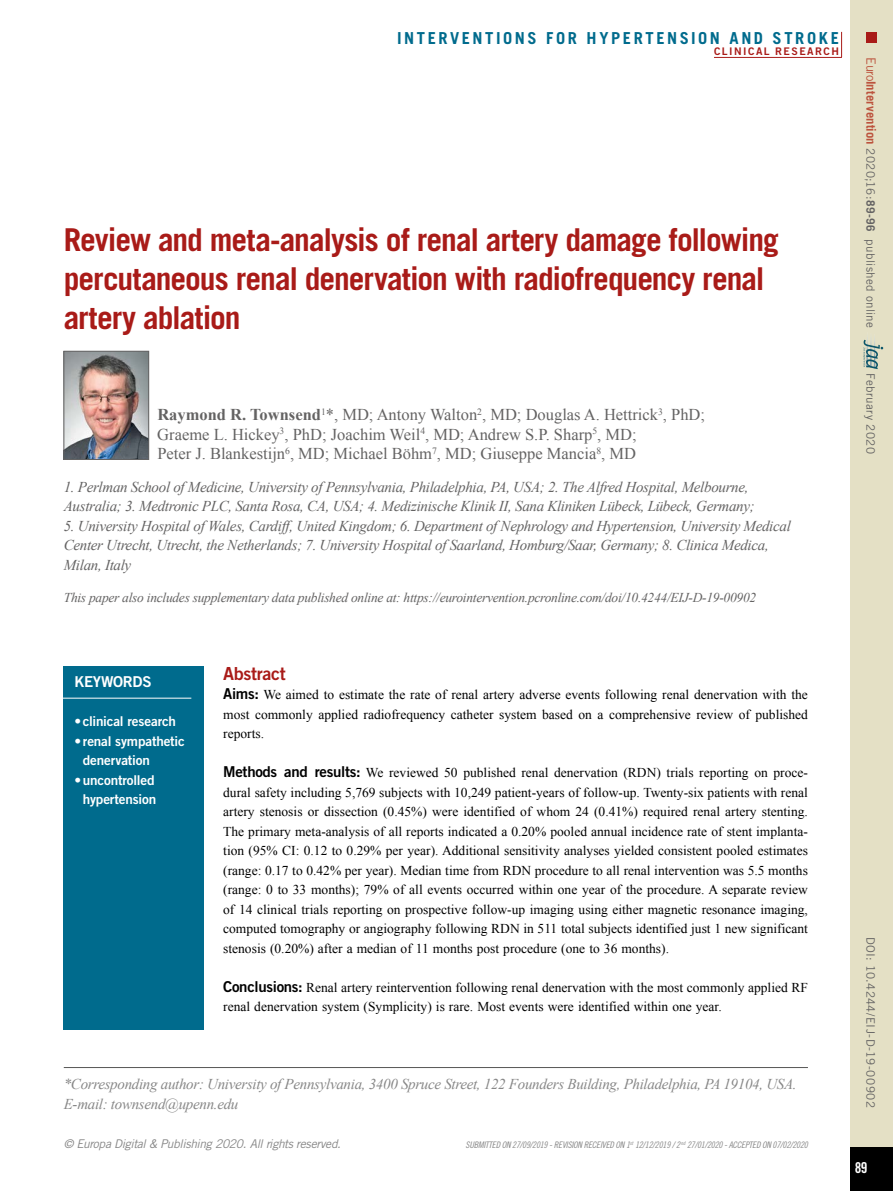
<style>
.page{position:relative;width:893px;height:1191px;background:#fff}
.page>*{position:absolute;margin:0;border:0;box-sizing:border-box;transform-origin:0 0}
.t1{font:700 31.5px/39px "Trade Gothic LT Std";letter-spacing:-.035em;color:#a91b18}
.t2{font:18px "Trade Gothic LT Std Bd 2";letter-spacing:-.02em;color:#a91b18}
.t3{font:16.5px/19.5px "Times New Roman";color:#646363}
.t4{font:700 16.5px "Trade Gothic LT Std";letter-spacing:.155em;color:#006b8d}
.t5{font:italic 15px/19.5px "Times New Roman";letter-spacing:-.02em;color:#646363}
.t6{font:italic 15px/19.5px "Times New Roman";letter-spacing:-.02em;color:#878787}
.t7{font:15px "Trade Gothic LT Std Bd 2";letter-spacing:-.02em;color:#fff}
.t8{font:15px "Trade Gothic LT Std Bd Cn 20";color:#fff}
.t9{font:13.5px/19.5px "Times New Roman";color:#000;text-align:justify}
.t10{font:italic 13.5px "Times New Roman";letter-spacing:-.02em;color:#646363}
.t11{font:13.5px/19.5px "Trade Gothic LT Std Bd 2";letter-spacing:-.01em;color:#fff}
.t12{font:italic 12px "Trade Gothic LT Std";letter-spacing:-.03em;color:#878787}
.t13{font:11.7px "Trade Gothic LT Std";letter-spacing:.03em;color:#646363}
.t14{font:10.5px "Trade Gothic LT Std Bd 2";letter-spacing:.14em;color:#a91b18}
.t15{font:9px "Trade Gothic LT Std Cn 18 Obl";letter-spacing:-.02em;color:#878787}
.s1{font-weight:700}
.s2{font-size:12.75px;color:#bc533d}
.s3{font-weight:700;font-size:12.75px;color:#bc533d}
.s4{font-family:"Trade Gothic LT Std Bd 2";font-size:15px}
</style>
<div class="page">
<div style="left:850px;top:0;width:43px;height:1191px;background:#e4e0c5"></div>
<div style="left:850px;top:1147px;width:43px;height:44px;background:#000"></div>
<div style="left:866px;top:32px;width:11px;height:10px;background:#a91b18"></div>
<svg style="left:863px;top:340px;width:20px;height:29px"></svg>
<hr style="left:714px;top:57px;width:128px;height:1px;background:#a91b18">
<svg style="left:841px;top:32px;width:1px;height:25px"></svg>
<hr style="left:64px;top:1067px;width:744px;height:1px;background:#575756">
<div style="left:64px;top:665px;width:140px;height:364px;background:#006b8d"></div>
<hr style="left:62px;top:698px;width:129px;height:1px;background:#fff">
<img style="left:66px;top:353px;width:81px;height:104px">
<div style="left:64px;top:351px;width:85px;height:108px;border:1px solid #646363"></div>
<p class="t4" style="left:397px;top:28px;width:443px">INTERVENTIONS FOR HYPERTENSION AND STROKE</p>
<p class="t14" style="left:714px;top:45px;width:127px">CLINICAL RESEARCH</p>
<h1 class="t1" style="left:64px;top:219px;width:716px">Review and meta-analysis of renal artery damage following percutaneous renal denervation with radiofrequency renal artery ablation</h1>
<p class="t3" style="left:157px;top:405px;width:549px"><span class="s1">Raymond R. Townsend</span><sup>1</sup>*, MD; Antony Walton<sup>2</sup>, MD; Douglas A. Hettrick<sup>3</sup>, PhD;<br>Graeme L. Hickey<sup>3</sup>, PhD; Joachim Weil<sup>4</sup>, MD; Andrew S.P. Sharp<sup>5</sup>, MD;<br>Peter J. Blankestijn<sup>6</sup>, MD; Michael Böhm<sup>7</sup>, MD; Giuseppe Mancia<sup>8</sup>, MD</p>
<p class="t5" style="left:64px;top:476px;width:693px">1. Perlman School of Medicine, University of Pennsylvania, Philadelphia, PA, USA; 2. The Alfred Hospital, Melbourne,<br>Australia; 3. Medtronic PLC, Santa Rosa, CA, USA; 4. Medizinische Klinik II, Sana Kliniken Lübeck, Lübeck, Germany;</p>
<p class="t5" style="left:64px;top:515px;width:729px">5. University Hospital of Wales, Cardiff, United Kingdom; 6. Department of Nephrology and Hypertension, University Medical<br>Center Utrecht, Utrecht, the Netherlands; 7. University Hospital of Saarland, Homburg/Saar, Germany; 8. Clinica Medica,<br>Milan, Italy</p>
<p class="t10" style="left:64px;top:588px;width:694px">This paper also includes supplementary data published online at: https://eurointervention.pcronline.com/doi/10.4244/EIJ-D-19-00902</p>
<p class="t13" style="left:878px;top:57px;width:272px;rotate:90deg"><span class="s2">Euro</span><span class="s3">Intervention</span> 2020;16:<span class="s1">89-96</span> published online</p>
<p class="t13" style="left:878px;top:373px;width:82px;rotate:90deg">February 2020</p>
<p class="t7" style="left:74px;top:672px;width:79px">KEYWORDS</p>
<p class="t11" style="left:74px;top:711px;width:103px">• clinical research</p>
<p class="t11" style="left:83px;top:731px;width:103px;text-indent:-9px">• renal sympathetic denervation</p>
<p class="t11" style="left:74px;top:770px;width:83px;text-align:right">•uncontrolled hypertension</p>
<h2 class="t2" style="left:223px;top:662px;width:64px">Abstract</h2>
<p class="t9" style="left:223px;top:684px;width:586px"><span class="s4">Aims:</span> We aimed to estimate the rate of renal artery adverse events following renal denervation with the most commonly applied radiofrequency catheter system based on a comprehensive review of published reports.</p>
<p class="t9" style="left:223px;top:762px;width:586px"><span class="s4">Methods and results:</span> We reviewed 50 published renal denervation (RDN) trials reporting on proce&shy;dural safety including 5,769 subjects with 10,249 patient-years of follow-up. Twenty-six patients with renal artery stenosis or dissection (0.45%) were identified of whom 24 (0.41%) required renal artery stenting.<br>The primary meta-analysis of all reports indicated a 0.20% pooled annual incidence rate of stent implanta&shy;tion (95% CI: 0.12 to 0.29% per year). Additional sensitivity analyses yielded consistent pooled estimates (range: 0.17 to 0.42% per year). Median time from RDN procedure to all renal intervention was 5.5 months (range: 0 to 33 months); 79% of all events occurred within one year of the procedure. A separate review of 14 clinical trials reporting on prospective follow-up imaging using either magnetic resonance imaging, computed tomography or angiography following RDN in 511 total subjects identified just 1 new significant stenosis (0.20%) after a median of 11 months post procedure (one to 36 months).</p>
<p class="t9" style="left:223px;top:977px;width:586px"><span class="s4">Conclusions:</span> Renal artery reintervention following renal denervation with the most commonly applied RF renal denervation system (Symplicity) is rare. Most events were identified within one year.</p>
<p class="t6" style="left:64px;top:1074px;width:734px">*Corresponding author: University of Pennsylvania, 3400 Spruce Street, 122 Founders Building, Philadelphia, PA 19104, USA.<br>E-mail: townsend@upenn.edu</p>
<p class="t12" style="left:64px;top:1137px;width:279px">© Europa Digital &amp; Publishing 2020. All rights reserved.</p>
<p class="t15" style="left:466px;top:1139px;width:344px">SUBMITTED ON 27/09/2019 - REVISION RECEIVED ON 1<sup>st</sup> 12/12/2019 / 2 <sup>nd</sup> 27/01/2020 - ACCEPTED ON 07/02/2020</p>
<p class="t13" style="left:878px;top:937px;width:172px;rotate:90deg">DOI: 10.4244/EIJ-D-19-00902</p>
<p class="t8" style="left:855px;top:1158px;width:14px">89</p>
</div>
